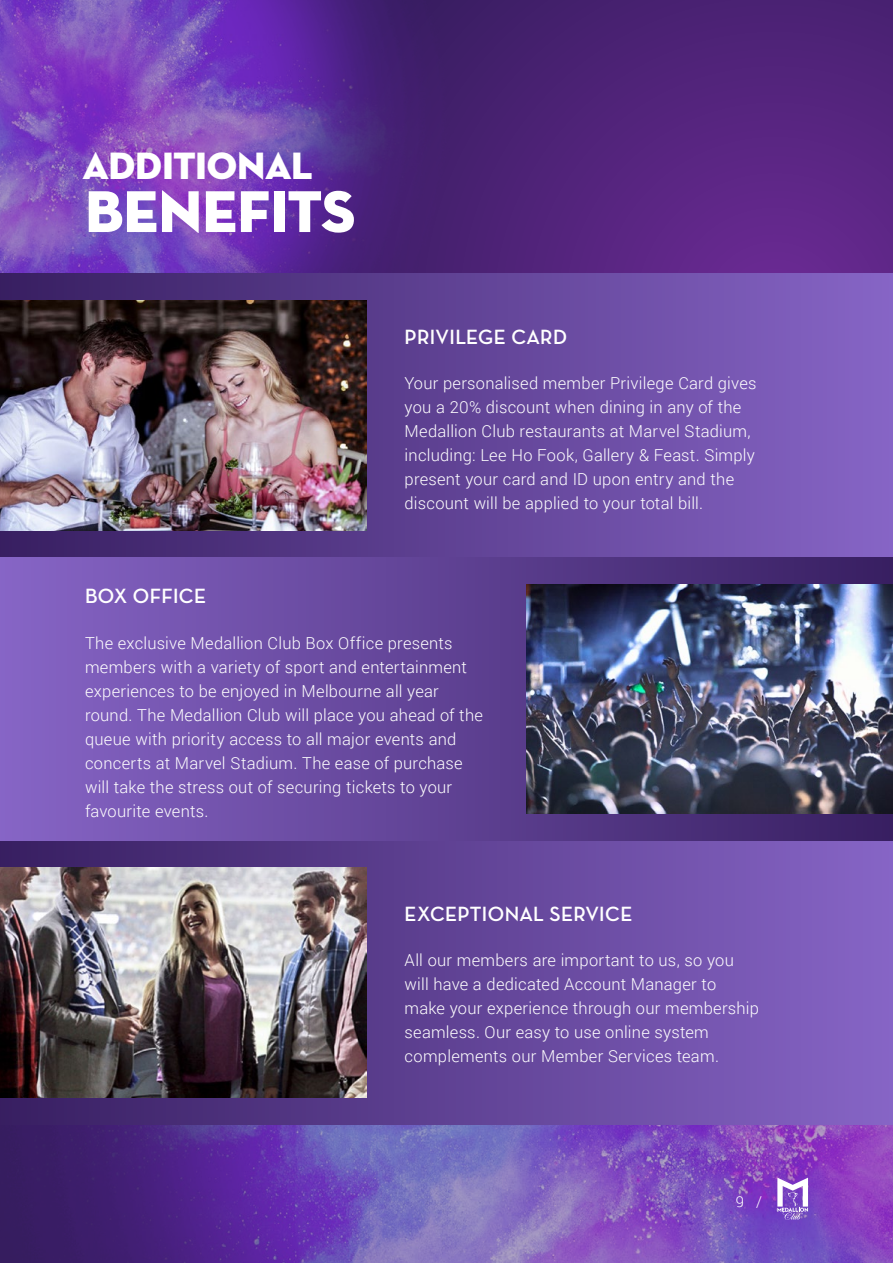
<style>
.page{position:relative;width:893px;height:1263px;background:#fff}
.page>*{position:absolute;margin:0;border:0;box-sizing:border-box;transform-origin:0 0}
.t1{font:60px "Neutra Disp Titling";color:#fff}
.t2{font:38.85px "Neutra Disp Titling";letter-spacing:-.01em;color:#fff}
.t3{font:700 21px "Neutra Disp";letter-spacing:.01em;color:#fff}
.t4{font:300 16.5px/24px "Roboto";letter-spacing:.015em;color:#fff}
.t5{font:300 15px "Roboto";color:#fff}
</style>
<div class="page">
<img style="left:0;top:0;width:287px;height:274px">
<img style="left:0;top:1124px;width:893px;height:139px">
<svg style="left:287px;top:0;width:606px;height:274px"></svg>
<div style="left:0;top:274px;width:893px;height:283px;background:linear-gradient(to right,#3a225f,#8664c6)"></div>
<div style="left:0;top:841px;width:893px;height:283px;background:linear-gradient(to right,#371f5e,#8765c7)"></div>
<div style="left:0;top:557px;width:893px;height:284px;background:linear-gradient(to right,#8765c6,#381f61)"></div>
<img style="left:0;top:301px;width:366px;height:229px">
<img style="left:0;top:867px;width:366px;height:230px">
<img style="left:527px;top:584px;width:366px;height:230px">
<svg style="left:777px;top:1177px;width:31px;height:43px"></svg>
<h2 class="t2" style="left:82px;top:142px;width:232px">ADDITIONAL</h2>
<h1 class="t1" style="left:85px;top:174px;width:272px">BENEFITS</h1>
<p class="t3" style="left:405px;top:325px;width:164px">PRIVILEGE CARD</p>
<p class="t4" style="left:405px;top:371px;width:353px">Your personalised member Privilege Card gives you a 20% discount when dining in any of the Medallion Club restaurants at Marvel Stadium, including: Lee Ho Fook, Gallery &amp; Feast. Simply present your card and ID upon entry and the discount will be applied to your total bill.</p>
<p class="t3" style="left:85px;top:584px;width:123px">BOX OFFICE</p>
<p class="t4" style="left:85px;top:630px;width:399px">The exclusive Medallion Club Box Office presents members with a variety of sport and entertainment experiences to be enjoyed in Melbourne all year round. The Medallion Club will place you ahead of the queue with priority access to all major events and concerts at Marvel Stadium. The ease of purchase will take the stress out of securing tickets to your favourite events.</p>
<p class="t3" style="left:405px;top:902px;width:229px">EXCEPTIONAL SERVICE</p>
<p class="t4" style="left:405px;top:947px;width:356px">All our members are important to us, so you will have a dedicated Account Manager to make your experience through our membership seamless. Our easy to use online system complements our Member Services team.</p>
<p class="t5" style="left:736px;top:1191px;width:28px">9 /</p>
</div>
